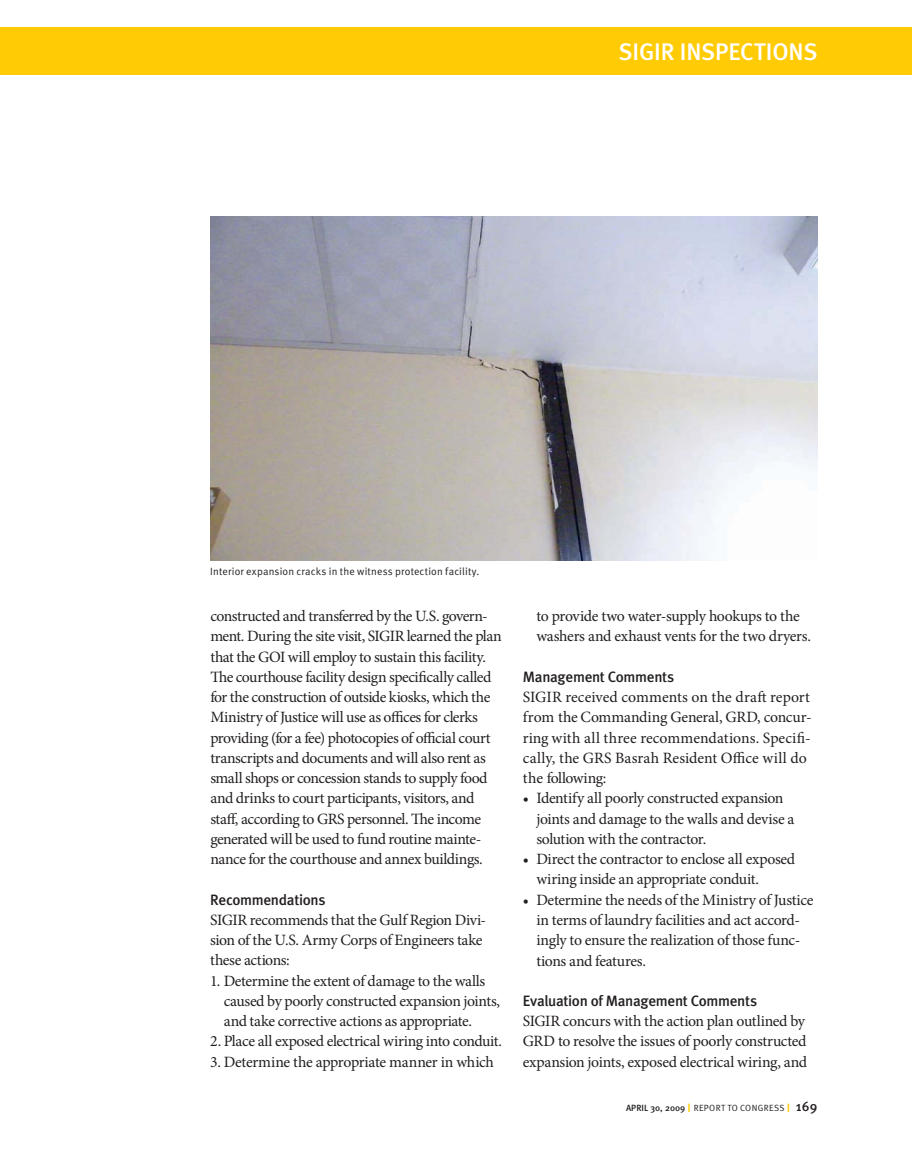
<style>
.page{position:relative;width:912px;height:1168px;background:#fff}
.page>*{position:absolute;margin:0;border:0;box-sizing:border-box;transform-origin:0 0}
.t1{font:500 24px "Meta";letter-spacing:-.005em;color:#fff}
.t2{font:15.75px/20.2px "Minion Pro";letter-spacing:-.025em;color:#231f20}
.t3{font:15.75px "Minion Pro";color:#231f20}
.t4{font:15.75px "Minion Pro";letter-spacing:.01em;color:#231f20}
.t5{font:500 15px "Meta";letter-spacing:-.02em;color:#231f20}
.t6{font:10.5px "Meta Normal LF";letter-spacing:.015em;color:#231f20}
.t7{font:9px "Meta Normal";letter-spacing:.04em;color:#231f20}
.s1{font-family:"Meta";font-weight:500}
.s2{font-family:"Meta";font-weight:500;font-size:12px;color:#ffcb04}
.s3{font-family:"Meta";font-weight:500;font-size:13.5px}
</style>
<div class="page">
<div style="left:0;top:27px;width:911px;height:47px;background:#ffcb04"></div>
<img style="left:210px;top:216px;width:607px;height:344px">
<h1 class="t1" style="left:618px;top:43px;width:200px">SIGIR INSPECTIONS</h1>
<p class="t6" style="left:210px;top:568px;width:270px">Interior expansion cracks in the witness protection facility.</p>
<p class="t2" style="left:210px;top:607px;width:293px">constructed and transferred by the U.S. govern&shy;ment. During the site visit, SIGIR learned the plan that the GOI will employ to sustain this facility.<br>The courthouse facility design specifically called for the construction of outside kiosks, which the Ministry of Justice will use as offices for clerks providing (for a fee) photocopies of official court transcripts and documents and will also rent as small shops or concession stands to supply food and drinks to court participants, visitors, and staff, according to GRS personnel. The income generated will be used to fund routine mainte&shy;nance for the courthouse and annex buildings.</p>
<p class="t5" style="left:210px;top:894px;width:117px">Recommendations</p>
<p class="t2" style="left:210px;top:911px;width:277px">SIGIR recommends that the Gulf Region Divi&shy;sion of the U.S. Army Corps of Engineers take these actions:</p>
<p class="t2" style="left:224px;top:972px;width:278px;text-indent:-13px">1. Determine the extent of damage to the walls caused by poorly constructed expansion joints, and take corrective actions as appropriate.</p>
<p class="t2" style="left:210px;top:1032px;width:293px">2. Place all exposed electrical wiring into conduit.</p>
<p class="t2" style="left:210px;top:1053px;width:285px">3. Determine the appropriate manner in which</p>
<p class="t2" style="left:536px;top:607px;width:276px">to provide two water-supply hookups to the washers and exhaust vents for the two dryers.</p>
<p class="t5" style="left:522px;top:671px;width:153px">Management Comments</p>
<p class="t3" style="left:522px;top:691px;width:288px">SIGIR received comments on the draft report</p>
<p class="t2" style="left:522px;top:708px;width:290px">from the Commanding General, GRD, concur-</p>
<p class="t3" style="left:522px;top:731px;width:289px">ring with all three recommendations. Specifi-</p>
<p class="t4" style="left:522px;top:751px;width:285px">cally, the GRS Basrah Resident Office will do</p>
<p class="t2" style="left:522px;top:769px;width:85px">the following:</p>
<p class="t2" style="left:536px;top:789px;width:248px">Identify all poorly constructed expansion</p>
<p class="t2" style="left:536px;top:810px;width:259px">joints and damage to the walls and devise a</p>
<p class="t2" style="left:536px;top:830px;width:171px">solution with the contractor.</p>
<p class="t2" style="left:536px;top:850px;width:260px">Direct the contractor to enclose all exposed</p>
<p class="t2" style="left:536px;top:870px;width:224px">wiring inside an appropriate conduit.</p>
<p class="t2" style="left:536px;top:891px;width:278px">Determine the needs of the Ministry of Justice</p>
<p class="t2" style="left:536px;top:911px;width:265px">in terms of laundry facilities and act accord-</p>
<p class="t2" style="left:536px;top:931px;width:265px">ingly to ensure the realization of those func-</p>
<p class="t2" style="left:536px;top:951px;width:111px">tions and features.</p>
<p class="t5" style="left:522px;top:995px;width:236px">Evaluation of Management Comments</p>
<p class="t2" style="left:522px;top:1012px;width:286px">SIGIR concurs with the action plan outlined by<br>GRD to resolve the issues of poorly constructed expansion joints, exposed electrical wiring, and</p>
<p class="t7" style="left:626px;top:1104px;width:193px"><span class="s1">APRIL 30, 2009</span> <span class="s2">I</span> REPORT TO CONGRESS <span class="s2">I</span> <span class="s3">169</span></p>
</div>
